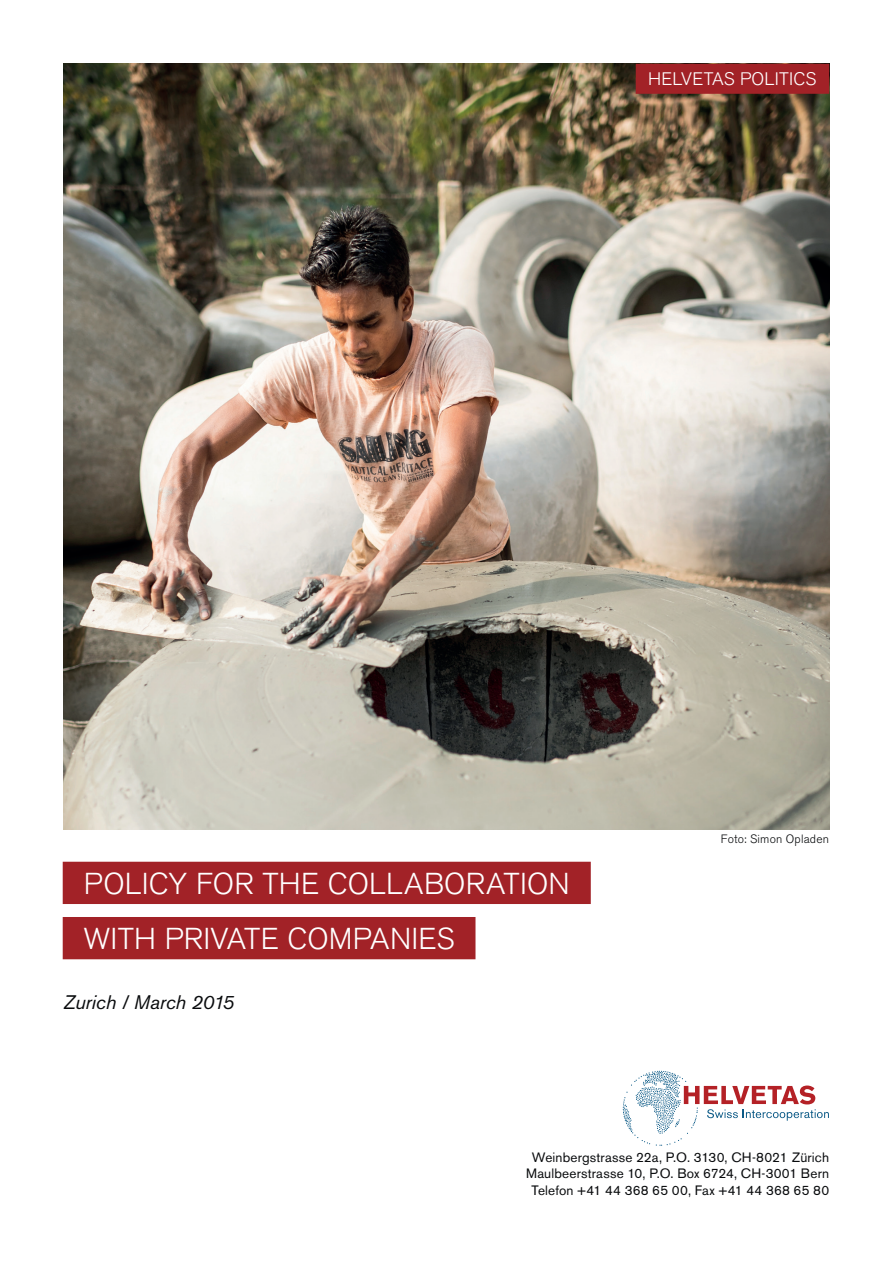
<style>
.page{position:relative;width:893px;height:1263px;background:#fff}
.page>*{position:absolute;margin:0;border:0;box-sizing:border-box;transform-origin:0 0}
.t1{font:300 30px/55.2px "Akzidenz Grotesk BE";letter-spacing:.005em;color:#fff}
.t2{font:italic 19.5px "Akzidenz Grotesk BE";letter-spacing:-.005em;color:#090b0d}
.t3{font:300 18px "Akzidenz Grotesk BE";letter-spacing:.01em;color:#fff}
.t4{font:13.5px/16.5px "Akzidenz Grotesk BE";letter-spacing:.015em;color:#090b0d;text-align:center}
.t5{font:300 12px "Akzidenz Grotesk BE";letter-spacing:.02em;color:#090b0d}
</style>
<div class="page">
<img style="left:64px;top:64px;width:765px;height:765px">
<svg style="left:623px;top:1071px;width:206px;height:75px"></svg>
<div style="left:636px;top:64px;width:193px;height:30px;background:#a22227"></div>
<div style="left:63px;top:862px;width:528px;height:42px;background:#a22227"></div>
<div style="left:63px;top:917px;width:412px;height:42px;background:#a22227"></div>
<h3 class="t3" style="left:648px;top:69px;width:170px">HELVETAS POLITICS</h3>
<h1 class="t1" style="left:84px;top:856px;width:487px">POLICY FOR THE COLLABORATION<br>WITH PRIVATE COMPANIES</h1>
<h2 class="t2" style="left:64px;top:991px;width:172px">Zurich / March 2015</h2>
<p class="t5" style="left:721px;top:832px;width:110px">Foto: Simon Opladen</p>
<p class="t4" style="left:526px;top:1149px;width:305px">Weinbergstrasse 22a, P.O. 3130, CH-8021 Zürich<br>Maulbeerstrasse 10, P.O. Box 6724, CH-3001 Bern<br>Telefon +41 44 368 65 00, Fax +41 44 368 65 80</p>
</div>
